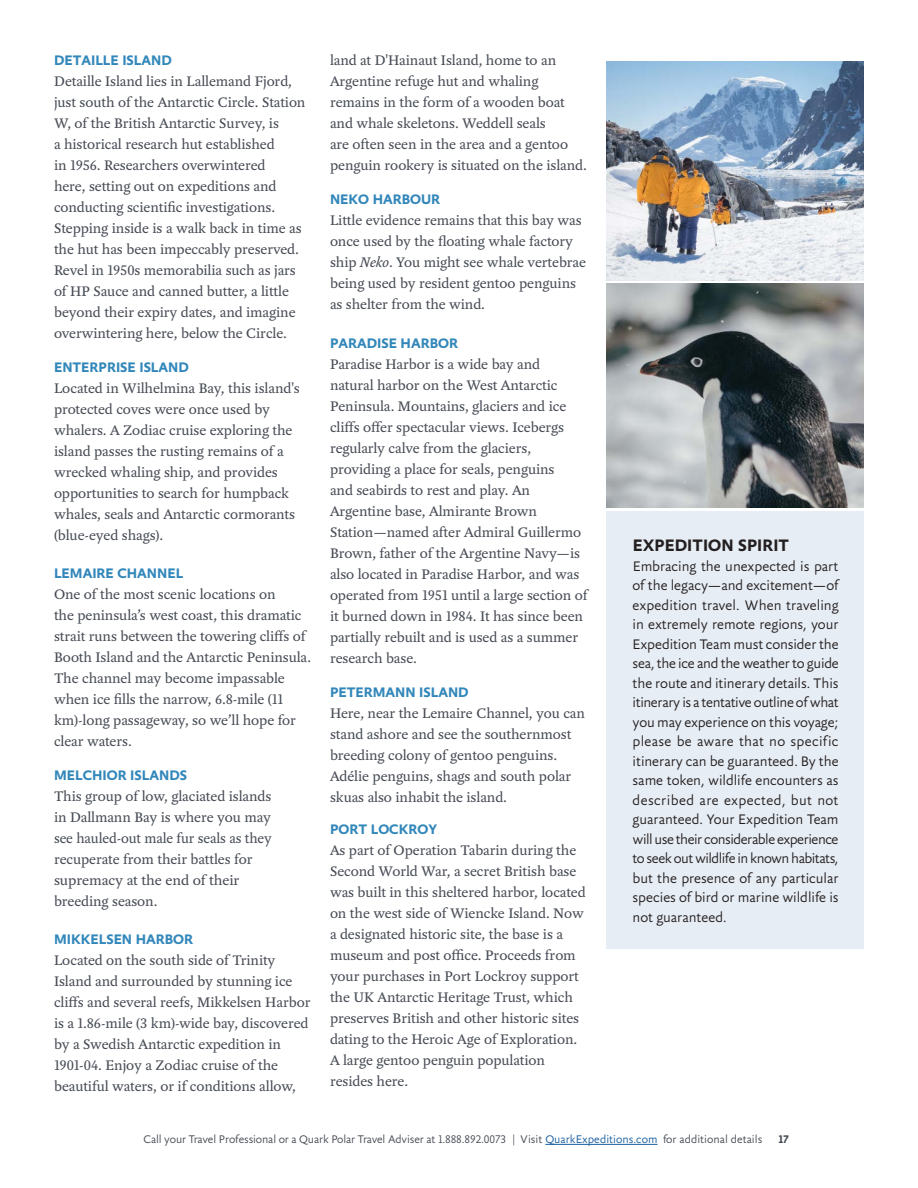
<style>
.page{position:relative;width:918px;height:1188px;background:#fff}
.page>*{position:absolute;margin:0;border:0;box-sizing:border-box;transform-origin:0 0}
.t1{font:700 18px "Yoga Sans OT";letter-spacing:.005em;color:#231f20}
.Body_Copy{font:15px/21px "Yoga OT";letter-spacing:-.005em;color:#464b54}
.t2{font:300 15px/19.5px "Yoga Sans OT";letter-spacing:-.005em;color:#231f20;text-align:justify}
.Day_by_Day_headers{font:700 15px "Yoga Sans OT";color:#3287ba}
.t3{font:300 12px "Yoga Sans OT";letter-spacing:-.01em;color:#464b54}
.t4{font:700 12px "Yoga Sans OT";color:#464b54}
.s1{font-style:italic}
.s2{color:#175d9e}
</style>
<div class="page">
<div style="left:606px;top:511px;width:258px;height:437px;background:#e7edf4"></div>
<img style="left:606px;top:62px;width:258px;height:219px">
<img style="left:606px;top:284px;width:258px;height:224px">
<hr style="left:545px;top:1144px;width:113px;height:1px;background:#175d9e">
<p class="Day_by_Day_headers" style="left:54px;top:52px;width:119px">DETAILLE ISLAND</p>
<p class="Body_Copy" style="left:54px;top:71px;width:253px">Detaille Island lies in Lallemand Fjord, just south of the Antarctic Circle. Station W, of the British Antarctic Survey, is<br>a historical research hut established<br>in 1956. Researchers overwintered<br>here, setting out on expeditions and conducting scientific investigations.<br>Stepping inside is a walk back in time as the hut has been impeccably preserved.<br>Revel in 1950s memorabilia such as jars of HP Sauce and canned butter, a little beyond their expiry dates, and imagine overwintering here, below the Circle.</p>
<p class="Day_by_Day_headers" style="left:54px;top:359px;width:136px">ENTERPRISE ISLAND</p>
<p class="Body_Copy" style="left:54px;top:378px;width:247px">Located in Wilhelmina Bay, this island's protected coves were once used by whalers. A Zodiac cruise exploring the island passes the rusting remains of a wrecked whaling ship, and provides opportunities to search for humpback whales, seals and Antarctic cormorants (blue-eyed shags).</p>
<p class="Day_by_Day_headers" style="left:54px;top:565px;width:131px">LEMAIRE CHANNEL</p>
<p class="Body_Copy" style="left:54px;top:584px;width:259px">One of the most scenic locations on<br>the peninsula’s west coast, this dramatic strait runs between the towering cliffs of Booth Island and the Antarctic Peninsula.<br>The channel may become impassable when ice fills the narrow, 6.8-mile (11 km)-long passageway, so we’ll hope for clear waters.</p>
<p class="Day_by_Day_headers" style="left:54px;top:767px;width:134px">MELCHIOR ISLANDS</p>
<p class="Body_Copy" style="left:54px;top:786px;width:219px">This group of low, glaciated islands in Dallmann Bay is where you may see hauled-out male fur seals as they recuperate from their battles for supremacy at the end of their breeding season.</p>
<p class="Day_by_Day_headers" style="left:54px;top:931px;width:141px">MIKKELSEN HARBOR</p>
<p class="Body_Copy" style="left:54px;top:950px;width:258px">Located on the south side of Trinity Island and surrounded by stunning ice cliffs and several reefs, Mikkelsen Harbor is a 1.86-mile (3 km)-wide bay, discovered by a Swedish Antarctic expedition in 1901-04. Enjoy a Zodiac cruise of the beautiful waters, or if conditions allow,</p>
<p class="Body_Copy" style="left:330px;top:50px;width:258px">land at D'Hainaut Island, home to an Argentine refuge hut and whaling remains in the form of a wooden boat and whale skeletons. Weddell seals<br>are often seen in the area and a gentoo penguin rookery is situated on the island.</p>
<p class="Day_by_Day_headers" style="left:330px;top:192px;width:112px">NEKO HARBOUR</p>
<p class="Body_Copy" style="left:330px;top:210px;width:258px">Little evidence remains that this bay was once used by the floating whale factory ship <span class="s1">Neko</span>. You might see whale vertebrae being used by resident gentoo penguins as shelter from the wind.</p>
<p class="Day_by_Day_headers" style="left:330px;top:335px;width:129px">PARADISE HARBOR</p>
<p class="Body_Copy" style="left:330px;top:354px;width:259px">Paradise Harbor is a wide bay and<br>natural harbor on the West Antarctic Peninsula. Mountains, glaciers and ice cliffs offer spectacular views. Icebergs regularly calve from the glaciers, providing a place for seals, penguins<br>and seabirds to rest and play. An Argentine base, Almirante Brown Station—named after Admiral Guillermo Brown, father of the Argentine Navy—is also located in Paradise Harbor, and was operated from 1951 until a large section of it burned down in 1984. It has since been partially rebuilt and is used as a summer research base.</p>
<p class="Day_by_Day_headers" style="left:330px;top:684px;width:140px">PETERMANN ISLAND</p>
<p class="Body_Copy" style="left:330px;top:703px;width:257px">Here, near the Lemaire Channel, you can stand ashore and see the southernmost breeding colony of gentoo penguins.<br>Adélie penguins, shags and south polar skuas also inhabit the island.</p>
<p class="Day_by_Day_headers" style="left:330px;top:821px;width:109px">PORT LOCKROY</p>
<p class="Body_Copy" style="left:330px;top:840px;width:257px">As part of Operation Tabarin during the Second World War, a secret British base was built in this sheltered harbor, located on the west side of Wiencke Island. Now a designated historic site, the base is a museum and post office. Proceeds from your purchases in Port Lockroy support the UK Antarctic Heritage Trust, which preserves British and other historic sites dating to the Heroic Age of Exploration.<br>A large gentoo penguin population resides here.</p>
<p class="t1" style="left:633px;top:536px;width:158px">EXPEDITION SPIRIT</p>
<p class="t2" style="left:633px;top:557px;width:208px">Embracing the unexpected is part of the legacy—and excitement—of expedition travel. When traveling in extremely remote regions, your Expedition Team must consider the sea, the ice and the weather to guide the route and itinerary details. This itinerary is a tentative outline of what you may experience on this voyage; please be aware that no specific itinerary can be guaranteed. By the same token, wildlife encounters as described are expected, but not guaranteed. Your Expedition Team will use their considerable experience to seek out wildlife in known habitats, but the presence of any particular species of bird or marine wildlife is not guaranteed.</p>
<p class="t3" style="left:144px;top:1133px;width:620px">Call your Travel Professional or a Quark Polar Travel Adviser at 1.888.892.0073 | Visit <span class="s2">QuarkExpeditions.com</span> for additional details</p>
<p class="t4" style="left:779px;top:1133px;width:12px">17</p>
</div>
